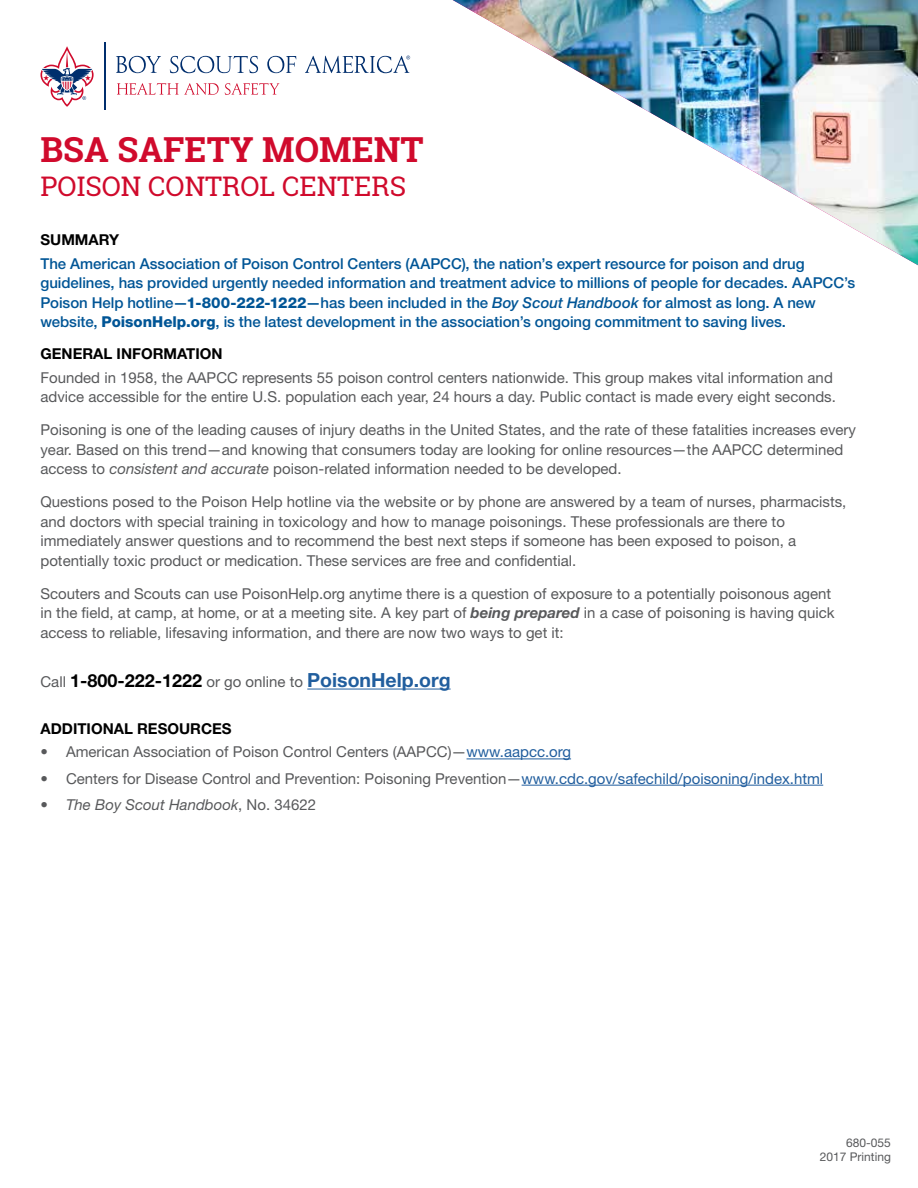
<style>
.page{position:relative;width:918px;height:1188px;background:#fff}
.page>*{position:absolute;margin:0;border:0;box-sizing:border-box;transform-origin:0 0}
.t1{font:700 34.5px "Roboto Slab";color:#d00a2c}
.t2{font:27px "Roboto Slab";color:#d00a2c}
.t3{font:15px/19.5px "Helvetica Neue LT Std";color:#58595b}
.t4{font:500 15px/19.5px "Helvetica Neue LT Std";letter-spacing:-.005em;color:#005596}
.t5{font:700 15px "Helvetica Neue LT Std";color:#000}
.t6{font:italic 15px "Helvetica Neue LT Std";color:#58595b}
.t7{font:12px/14.4px "Helvetica Neue LT Std";color:#58595b;text-align:right}
.s1{font-weight:800}
.s2{font-style:italic}
.s3{font-weight:700;font-style:italic}
.s4{font-weight:700;font-size:18px;color:#000}
.s5{font-weight:700;font-size:19.5px;color:#215e9e}
.s6{color:#215e9e}
.s7{font-style:normal}
</style>
<div class="page">
<img style="left:453px;top:0;width:465px;height:265px">
<svg style="left:117px;top:83px;width:102px;height:12px"></svg>
<svg style="left:225px;top:83px;width:54px;height:12px"></svg>
<hr style="left:104px;top:43px;width:1px;height:67px;background:#002e6d">
<svg style="left:116px;top:56px;width:45px;height:17px"></svg>
<svg style="left:170px;top:56px;width:88px;height:17px"></svg>
<svg style="left:267px;top:56px;width:29px;height:17px"></svg>
<svg style="left:41px;top:46px;width:53px;height:61px"></svg>
<svg style="left:305px;top:56px;width:105px;height:17px"></svg>
<hr style="left:307px;top:689px;width:144px;height:1px;background:#215e9e">
<hr style="left:467px;top:759px;width:104px;height:1px;background:#215e9e">
<hr style="left:522px;top:785px;width:301px;height:1px;background:#215e9e">
<h1 class="t1" style="left:40px;top:126px;width:385px">BSA SAFETY MOMENT</h1>
<h2 class="t2" style="left:40px;top:168px;width:367px">POISON CONTROL CENTERS</h2>
<p class="t5" style="left:40px;top:230px;width:80px">SUMMARY</p>
<p class="t4" style="left:40px;top:254px;width:816px">The American Association of Poison Control Centers (AAPCC), the nation’s expert resource for poison and drug guidelines, has provided urgently needed information and treatment advice to millions of people for decades. AAPCC’s Poison Help hotline—<span class="s1">1-800-222-1222</span>—has been included in the <span class="s2">Boy Scout Handbook</span> for almost as long. A new website, <span class="s1">PoisonHelp.org</span>, is the latest development in the association’s ongoing commitment to saving lives.</p>
<p class="t5" style="left:40px;top:344px;width:184px">GENERAL INFORMATION</p>
<p class="t3" style="left:40px;top:367px;width:797px">Founded in 1958, the AAPCC represents 55 poison control centers nationwide. This group makes vital information and advice accessible for the entire U.S. population each year, 24 hours a day. Public contact is made every eight seconds.</p>
<p class="t3" style="left:40px;top:420px;width:817px">Poisoning is one of the leading causes of injury deaths in the United States, and the rate of these fatalities increases every year. Based on this trend—and knowing that consumers today are looking for online resources—the AAPCC determined access to <span class="s2">consistent and accurate</span> poison-related information needed to be developed.</p>
<p class="t3" style="left:40px;top:492px;width:808px">Questions posed to the Poison Help hotline via the website or by phone are answered by a team of nurses, pharmacists, and doctors with special training in toxicology and how to manage poisonings. These professionals are there to immediately answer questions and to recommend the best next steps if someone has been exposed to poison, a potentially toxic product or medication. These services are free and confidential.</p>
<p class="t3" style="left:40px;top:583px;width:796px">Scouters and Scouts can use PoisonHelp.org anytime there is a question of exposure to a potentially poisonous agent in the field, at camp, at home, or at a meeting site. A key part of <span class="s3">being prepared</span> in a case of poisoning is having quick access to reliable, lifesaving information, and there are now two ways to get it:</p>
<p class="t3" style="left:40px;top:672px;width:412px">Call <span class="s4">1-800-222-1222</span> or go online to <span class="s5">PoisonHelp.org</span></p>
<p class="t5" style="left:40px;top:719px;width:193px">ADDITIONAL RESOURCES</p>
<p class="t3" style="left:40px;top:742px;width:532px">• American Association of Poison Control Centers (AAPCC)—<span class="s6">www.aapcc.org</span></p>
<p class="t3" style="left:40px;top:768px;width:784px">• Centers for Disease Control and Prevention: Poisoning Prevention—<span class="s6">www.cdc.gov/safechild/poisoning/index.html</span></p>
<p class="t6" style="left:40px;top:796px;width:277px"><span class="s7">•</span> The Boy Scout Handbook<span class="s7">, No. 34622</span></p>
<p class="t7" style="left:820px;top:1135px;width:73px">680-055<br>2017 Printing</p>
</div>
